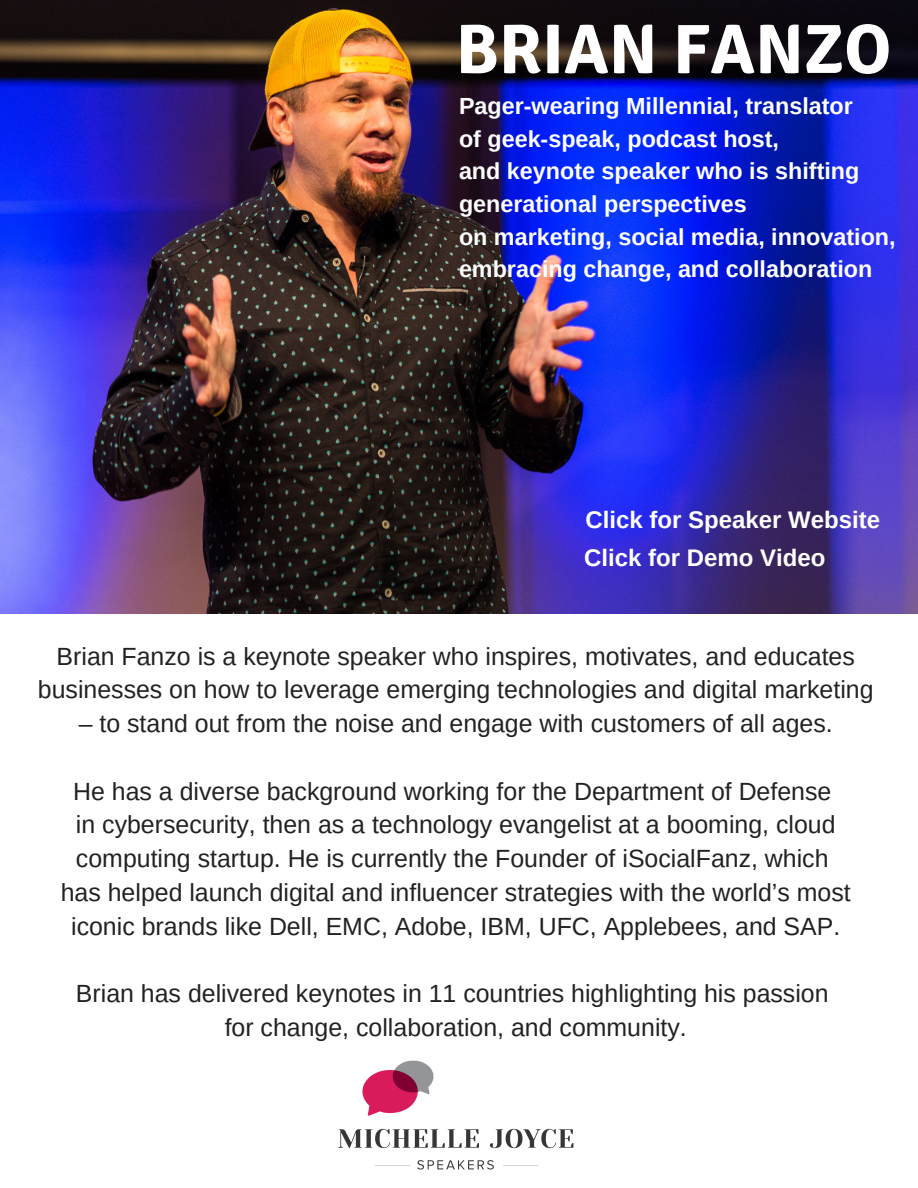
<style>
.page{position:relative;width:918px;height:1188px;background:#fff}
.page>*{position:absolute;margin:0;border:0;box-sizing:border-box;transform-origin:0 0}
.t1{font:700 70.05px "Signika";color:#fff}
.t2{font:24.9px/33.8px "Arimo";color:#222;text-align:center}
.t3{font:700 24px/38.4px "Arimo";color:#fff}
.t4{font:700 23.4px/32.7px "Arimo";color:#fff}
</style>
<div class="page">
<img style="left:0;top:0;width:918px;height:613px">
<img style="left:338px;top:1061px;width:235px;height:109px">
<h1 class="t1" style="left:456px;top:7px;width:437px">BRIAN FANZO</h1>
<p class="t4" style="left:459px;top:90px;width:438px">Pager-wearing Millennial, translator<br>of geek-speak, podcast host,<br>and keynote speaker who is shifting generational perspectives<br>on marketing, social media, innovation, embracing change, and collaboration</p>
<p class="t3" style="left:584px;top:500px;width:298px">Click for Speaker Website<br>Click for Demo Video</p>
<p class="t2" style="left:38px;top:639px;width:837px">Brian Fanzo is a keynote speaker who inspires, motivates, and educates businesses on how to leverage emerging technologies and digital marketing</p>
<p class="t2" style="left:79px;top:707px;width:756px">– to stand out from the noise and engage with customers of all ages.</p>
<p class="t2" style="left:61px;top:774px;width:792px">He has a diverse background working for the Department of Defense<br>in cybersecurity, then as a technology evangelist at a booming, cloud computing startup. He is currently the Founder of iSocialFanz, which has helped launch digital and influencer strategies with the world’s most iconic brands like Dell, EMC, Adobe, IBM, UFC, Applebees, and SAP.</p>
<p class="t2" style="left:76px;top:977px;width:754px">Brian has delivered keynotes in 11 countries highlighting his passion for change, collaboration, and community.</p>
</div>
